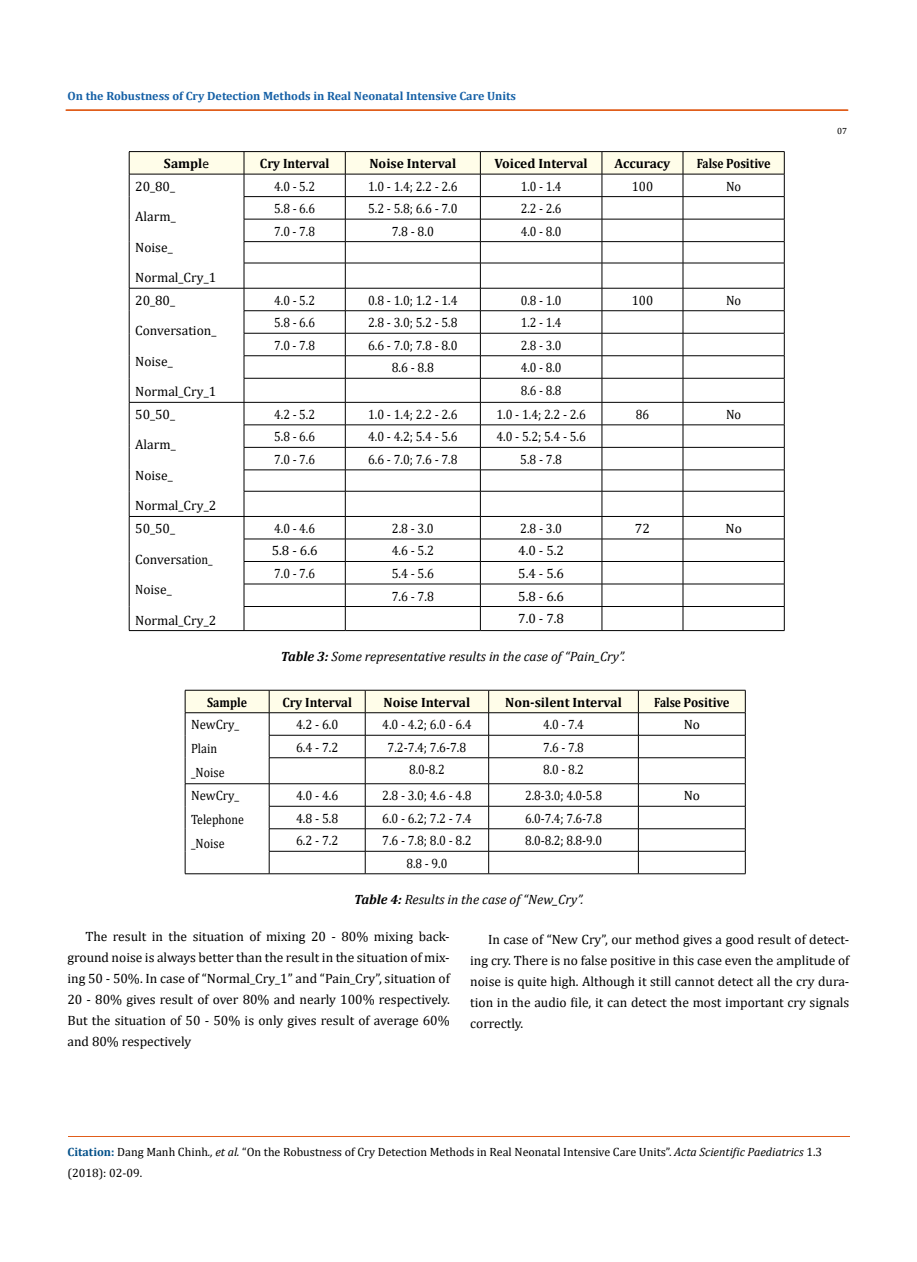
<style>
.page{position:relative;width:917px;height:1262px;background:#fff}
.page>*{position:absolute;margin:0;border:0;box-sizing:border-box;transform-origin:0 0}
.t1{font:13.5px/21px "Cambria";color:#000;text-align:justify}
.t2{font:13.5px "Cambria";color:#000;scale:.91 1}
.t3{font:13.5px/22.5px "Cambria";color:#000;scale:.89 1}
.t4{font:italic 13.5px "Cambria";color:#000}
.t5{font:700 13.5px "Cambria";color:#000}
.t6{font:13.5px "Cambria";color:#000;scale:.92 1}
.t7{font:13.5px/24px "Cambria";color:#000;scale:.94 1}
.t8{font:700 13.5px "Cambria";color:#000;scale:.85 1}
.t9{font:700 13.5px "Cambria";color:#000;scale:.96 1}
.t10{font:700 13.5px "Cambria";color:#000;scale:.95 1}
.t11{font:13.5px "Cambria";color:#000;scale:.95 1}
.t12{font:13.5px "Cambria";color:#000;scale:.93 1}
.t13{font:700 13.5px "Cambria";color:#000;scale:.88 1}
.t14{font:12px/21px "Cambria";color:#000}
.t15{font:700 12px "Cambria";color:#1560a6}
.t16{font:9px "Cambria";color:#000}
.s1{font-family:"Calibri";font-weight:400}
.s2{font-weight:700}
.s3{font-weight:700;color:#035089}
.s4{font-style:italic}
</style>
<div class="page">
<hr style="left:68px;top:1136px;width:781px;height:1px;background:#e05d1a">
<div style="left:66px;top:110px;width:782px;height:1px;border:1px solid #e05d1a"></div>
<hr style="left:129px;top:151px;width:115px;height:1px;background:#000">
<hr style="left:244px;top:151px;width:101px;height:1px;background:#000">
<hr style="left:345px;top:151px;width:135px;height:1px;background:#000">
<hr style="left:480px;top:151px;width:122px;height:1px;background:#000">
<hr style="left:602px;top:151px;width:81px;height:1px;background:#000">
<hr style="left:683px;top:151px;width:101px;height:1px;background:#000">
<svg style="left:129px;top:152px;width:656px;height:478px"></svg>
<hr style="left:129px;top:630px;width:115px;height:1px;background:#000">
<hr style="left:244px;top:630px;width:101px;height:1px;background:#000">
<hr style="left:345px;top:630px;width:135px;height:1px;background:#000">
<hr style="left:480px;top:630px;width:122px;height:1px;background:#000">
<hr style="left:602px;top:630px;width:81px;height:1px;background:#000">
<hr style="left:683px;top:630px;width:101px;height:1px;background:#000">
<svg style="left:185px;top:690px;width:561px;height:183px"></svg>
<hr style="left:185px;top:873px;width:84px;height:1px;background:#000">
<hr style="left:269px;top:873px;width:96px;height:1px;background:#000">
<hr style="left:365px;top:873px;width:123px;height:1px;background:#000">
<hr style="left:488px;top:873px;width:150px;height:1px;background:#000">
<hr style="left:638px;top:873px;width:107px;height:1px;background:#000">
<p class="t15" style="left:68px;top:87px;width:450px">On the Robustness of Cry Detection Methods in Real Neonatal Intensive Care Units</p>
<p class="t5" style="left:164px;top:154px;width:47px">Sampl<span class="s1">e</span></p>
<p class="t9" style="left:260px;top:154px;width:74px">Cry Interval</p>
<p class="t5" style="left:369px;top:154px;width:88px">Noise Interval</p>
<p class="t5" style="left:494px;top:154px;width:95px">Voiced Interval</p>
<p class="t5" style="left:614px;top:154px;width:57px">Accuracy</p>
<p class="t8" style="left:696px;top:154px;width:88px">False Positive</p>
<p class="t1" style="left:135px;top:175px;width:41px">20_80_</p>
<p class="t1" style="left:135px;top:206px;width:42px">Alarm_</p>
<p class="t1" style="left:135px;top:236px;width:39px">Noise_</p>
<p class="t1" style="left:135px;top:267px;width:82px">Normal_Cry_1</p>
<p class="t3" style="left:274px;top:175px;width:47px">4.0 - 5.2</p>
<p class="t2" style="left:368px;top:178px;width:100px">1.0 - 1.4; 2.2 - 2.6</p>
<p class="t3" style="left:520px;top:175px;width:47px">1.0 - 1.4</p>
<p class="t11" style="left:631px;top:178px;width:24px">100</p>
<p class="t12" style="left:726px;top:178px;width:18px">No</p>
<p class="t3" style="left:274px;top:197px;width:47px">5.8 - 6.6</p>
<p class="t2" style="left:368px;top:200px;width:100px">5.2 - 5.8; 6.6 - 7.0</p>
<p class="t3" style="left:520px;top:197px;width:47px">2.2 - 2.6</p>
<p class="t3" style="left:274px;top:220px;width:47px">7.0 - 7.8</p>
<p class="t6" style="left:392px;top:223px;width:47px">7.8 - 8.0</p>
<p class="t3" style="left:520px;top:220px;width:47px">4.0 - 8.0</p>
<p class="t1" style="left:135px;top:289px;width:41px">20_80_</p>
<p class="t1" style="left:135px;top:320px;width:83px">Conversation_</p>
<p class="t1" style="left:135px;top:351px;width:39px">Noise_</p>
<p class="t1" style="left:135px;top:381px;width:82px">Normal_Cry_1</p>
<p class="t1" style="left:135px;top:404px;width:41px">50_50_</p>
<p class="t1" style="left:135px;top:434px;width:42px">Alarm_</p>
<p class="t1" style="left:135px;top:465px;width:39px">Noise_</p>
<p class="t1" style="left:135px;top:495px;width:82px">Normal_Cry_2</p>
<p class="t1" style="left:135px;top:518px;width:41px">50_50_</p>
<p class="t1" style="left:135px;top:548px;width:79px">Conversation_</p>
<p class="t3" style="left:135px;top:578px;width:43px">Noise_</p>
<p class="t1" style="left:135px;top:609px;width:82px">Normal_Cry_2</p>
<p class="t3" style="left:274px;top:289px;width:47px">4.0 - 5.2</p>
<p class="t2" style="left:368px;top:292px;width:100px">0.8 - 1.0; 1.2 - 1.4</p>
<p class="t3" style="left:520px;top:289px;width:47px">0.8 - 1.0</p>
<p class="t11" style="left:631px;top:292px;width:24px">100</p>
<p class="t12" style="left:726px;top:292px;width:18px">No</p>
<p class="t3" style="left:274px;top:311px;width:47px">5.8 - 6.6</p>
<p class="t2" style="left:368px;top:315px;width:100px">2.8 - 3.0; 5.2 - 5.8</p>
<p class="t3" style="left:520px;top:311px;width:47px">1.2 - 1.4</p>
<p class="t3" style="left:274px;top:334px;width:47px">7.0 - 7.8</p>
<p class="t2" style="left:368px;top:337px;width:100px">6.6 - 7.0; 7.8 - 8.0</p>
<p class="t3" style="left:520px;top:334px;width:47px">2.8 - 3.0</p>
<p class="t6" style="left:392px;top:360px;width:47px">8.6 - 8.8</p>
<p class="t3" style="left:520px;top:356px;width:47px">4.0 - 8.0<br>8.6 - 8.8</p>
<p class="t3" style="left:274px;top:403px;width:47px">4.2 - 5.2</p>
<p class="t2" style="left:368px;top:406px;width:100px">1.0 - 1.4; 2.2 - 2.6</p>
<p class="t2" style="left:496px;top:406px;width:100px">1.0 - 1.4; 2.2 - 2.6</p>
<p class="t3" style="left:635px;top:403px;width:16px">86</p>
<p class="t12" style="left:726px;top:406px;width:18px">No</p>
<p class="t3" style="left:274px;top:425px;width:47px">5.8 - 6.6</p>
<p class="t2" style="left:368px;top:429px;width:100px">4.0 - 4.2; 5.4 - 5.6</p>
<p class="t2" style="left:496px;top:429px;width:100px">4.0 - 5.2; 5.4 - 5.6</p>
<p class="t3" style="left:274px;top:448px;width:47px">7.0 - 7.6</p>
<p class="t2" style="left:368px;top:451px;width:100px">6.6 - 7.0; 7.6 - 7.8</p>
<p class="t2" style="left:520px;top:451px;width:47px">5.8 - 7.8</p>
<p class="t3" style="left:274px;top:517px;width:47px">4.0 - 4.6</p>
<p class="t2" style="left:392px;top:520px;width:47px">2.8 - 3.0</p>
<p class="t2" style="left:520px;top:520px;width:47px">2.8 - 3.0</p>
<p class="t1" style="left:635px;top:518px;width:16px">72</p>
<p class="t1" style="left:725px;top:518px;width:18px">No</p>
<p class="t1" style="left:272px;top:540px;width:47px">5.8 - 6.6</p>
<p class="t6" style="left:392px;top:543px;width:47px">4.6 - 5.2</p>
<p class="t1" style="left:518px;top:540px;width:47px">4.0 - 5.2</p>
<p class="t3" style="left:274px;top:562px;width:47px">7.0 - 7.6</p>
<p class="t6" style="left:392px;top:565px;width:47px">5.4 - 5.6</p>
<p class="t1" style="left:518px;top:563px;width:47px">5.4 - 5.6</p>
<p class="t6" style="left:392px;top:588px;width:47px">7.6 - 7.8</p>
<p class="t1" style="left:518px;top:584px;width:47px;line-height:22.5px">5.8 - 6.6<br>7.0 - 7.8</p>
<p class="t4" style="left:281px;top:647px;width:346px"><span class="s2">Table 3:</span> Some representative results in the case of “Pain_Cry”.</p>
<p class="t13" style="left:207px;top:692px;width:47px">Sample</p>
<p class="t10" style="left:282px;top:692px;width:75px">Cry Interval</p>
<p class="t5" style="left:383px;top:692px;width:88px">Noise Interval</p>
<p class="t5" style="left:505px;top:692px;width:118px">Non-silent Interval</p>
<p class="t8" style="left:654px;top:692px;width:90px">False Positive</p>
<p class="t7" style="left:191px;top:712px;width:53px">NewCry_<br>Plain _Noise</p>
<p class="t6" style="left:296px;top:716px;width:47px">4.2 - 6.0</p>
<p class="t2" style="left:382px;top:716px;width:100px">4.0 - 4.2; 6.0 - 6.4</p>
<p class="t3" style="left:543px;top:713px;width:47px">4.0 - 7.4</p>
<p class="t1" style="left:683px;top:714px;width:18px">No</p>
<p class="t6" style="left:296px;top:739px;width:47px">6.4 - 7.2</p>
<p class="t2" style="left:387px;top:739px;width:88px">7.2-7.4; 7.6-7.8</p>
<p class="t3" style="left:543px;top:736px;width:47px">7.6 - 7.8</p>
<p class="t3" style="left:409px;top:758px;width:41px">8.0-8.2</p>
<p class="t3" style="left:543px;top:758px;width:47px">8.0 - 8.2</p>
<p class="t16" style="left:837px;top:126px;width:11px">07</p>
<p class="t7" style="left:191px;top:783px;width:58px">NewCry_<br>Telephone _Noise</p>
<p class="t6" style="left:296px;top:787px;width:47px">4.0 - 4.6</p>
<p class="t2" style="left:382px;top:787px;width:100px">2.8 - 3.0; 4.6 - 4.8</p>
<p class="t3" style="left:525px;top:784px;width:88px">2.8-3.0; 4.0-5.8</p>
<p class="t1" style="left:683px;top:785px;width:18px">No</p>
<p class="t6" style="left:296px;top:810px;width:47px">4.8 - 5.8</p>
<p class="t2" style="left:382px;top:810px;width:100px">6.0 - 6.2; 7.2 - 7.4</p>
<p class="t3" style="left:525px;top:807px;width:88px">6.0-7.4; 7.6-7.8</p>
<p class="t6" style="left:296px;top:832px;width:47px">6.2 - 7.2</p>
<p class="t2" style="left:382px;top:832px;width:100px">7.6 - 7.8; 8.0 - 8.2</p>
<p class="t3" style="left:525px;top:829px;width:88px">8.0-8.2; 8.8-9.0</p>
<p class="t3" style="left:406px;top:852px;width:47px">8.8 - 9.0</p>
<p class="t4" style="left:354px;top:889px;width:231px"><span class="s2">Table 4:</span> Results in the case of “New_Cry”.</p>
<p class="t1" style="left:67px;top:925px;width:384px;text-indent:18px">The result in the situation of mixing 20 - 80% mixing back&shy;ground noise is always better than the result in the situation of mix&shy;ing 50 - 50%. In case of “Normal_Cry_1” and “Pain_Cry”, situation of 20 - 80% gives result of over 80% and nearly 100% respectively.<br>But the situation of 50 - 50% is only gives result of average 60% and 80% respectively</p>
<p class="t1" style="left:470px;top:928px;width:381px;text-indent:18px">In case of “New Cry”, our method gives a good result of detect&shy;ing cry. There is no false positive in this case even the amplitude of noise is quite high. Although it still cannot detect all the cry dura&shy;tion in the audio file, it can detect the most important cry signals correctly.</p>
<p class="t14" style="left:68px;top:1141px;width:756px"><span class="s3">Citation:</span> Dang Manh Chinh<span class="s4">., et al.</span> “On the Robustness of Cry Detection Methods in Real Neonatal Intensive Care Units”. <span class="s4">Acta Scientific Paediatrics</span> 1.3 (2018): 02-09.</p>
</div>
